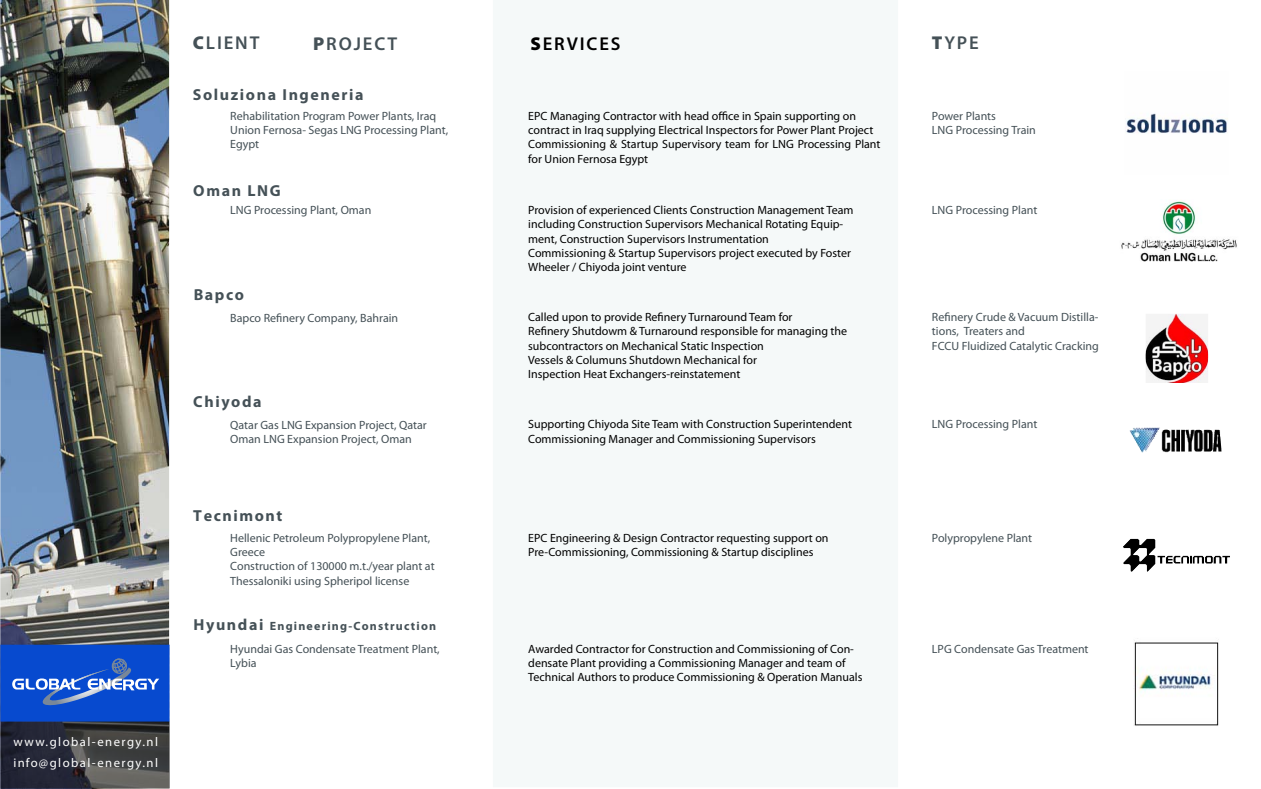
<style>
.page{position:relative;width:1261px;height:789px;background:#fff}
.page>*{position:absolute;margin:0;border:0;box-sizing:border-box;transform-origin:0 0}
.t1{font:600 18.6px "Myriad Pro";letter-spacing:.1em;color:#455157}
.t2{font:600 18.6px "Myriad Pro";letter-spacing:.1em;color:#000}
.t3{font:700 15.98px "Myriad Pro";letter-spacing:.1em;color:#455157}
.t4{font:12.67px/21.5px "Myriad Pro";letter-spacing:.115em;color:#fff}
.t5{font:12px/14.4px "Myriad Pro";color:#000}
.t6{font:12px/14.4px "Myriad Pro";color:#445056}
.s1{font-weight:900}
.s2{font-weight:700;font-size:15.98px;color:#455157}
.s3{font-weight:700;color:#455157}
</style>
<div class="page">
<img style="left:0;top:0;width:169px;height:789px">
<div style="left:492px;top:0;width:406px;height:788px;background:#f5f9f9"></div>
<img style="left:1126px;top:113px;width:101px;height:21px">
<img style="left:1121px;top:201px;width:116px;height:61px">
<img style="left:1145px;top:314px;width:62px;height:69px">
<img style="left:1123px;top:538px;width:107px;height:34px">
<img style="left:1134px;top:640px;width:84px;height:86px">
<img style="left:1129px;top:427px;width:93px;height:26px">
<svg style="left:0;top:721px;width:170px;height:67px;background:#38393f"></svg>
<div style="left:0;top:645px;width:169px;height:77px;background:#074acf"></div>
<svg style="left:12px;top:658px;width:147px;height:48px"></svg>
<p class="t4" style="left:13px;top:731px;width:146px">www.global-energy.nl info@global-energy.nl</p>
<h1 class="t1" style="left:193px;top:32px;width:68px"><span class="s1">C</span>LIENT</h1>
<h1 class="t1" style="left:313px;top:33px;width:86px"><span class="s1">P</span>ROJECT</h1>
<h1 class="t1" style="left:931px;top:33px;width:48px"><span class="s1">T</span>YPE</h1>
<h1 class="t2" style="left:530px;top:33px;width:92px"><span class="s1">S</span>ERVICES</h1>
<h2 class="t3" style="left:193px;top:86px;width:172px">Soluziona Ingeneria</h2>
<p class="t5" style="left:528px;top:109px;width:354px">EPC Managing Contractor with head office in Spain supporting on contract in Iraq supplying Electrical Inspectors for Power Plant Project Commissioning &amp; Startup Supervisory team for LNG Processing Plant for Union Fernosa Egypt</p>
<p class="t6" style="left:230px;top:109px;width:219px">Rehabilitation Program Power Plants, Iraq<br>Union Fernosa- Segas LNG Processing Plant,<br>Egypt</p>
<p class="t6" style="left:931px;top:109px;width:105px">Power Plants<br>LNG Processing Train</p>
<h2 class="t3" style="left:193px;top:182px;width:89px">Oman LNG</h2>
<p class="t6" style="left:230px;top:203px;width:142px">LNG Processing Plant, Oman</p>
<p class="t5" style="left:528px;top:203px;width:327px">Provision of experienced Clients Construction Management Team including Construction Supervisors Mechanical Rotating Equip&shy;ment, Construction Supervisors Instrumentation<br>Commissioning &amp; Startup Supervisors project executed by Foster Wheeler / Chiyoda joint venture</p>
<p class="t6" style="left:931px;top:203px;width:107px">LNG Processing Plant</p>
<h2 class="t3" style="left:194px;top:286px;width:52px">Bapco</h2>
<p class="t6" style="left:230px;top:311px;width:169px">Bapco Refinery Company, Bahrain</p>
<p class="t6" style="left:931px;top:310px;width:168px">Refinery Crude &amp; Vacuum Distilla&shy;tions, Treaters and<br>FCCU Fluidized Catalytic Cracking</p>
<p class="t5" style="left:528px;top:310px;width:320px">Called upon to provide Refinery Turnaround Team for<br>Refinery Shutdowm &amp; Turnaround responsible for managing the subcontractors on Mechanical Static Inspection<br>Vessels &amp; Columuns Shutdown Mechanical for<br>Inspection Heat Exchangers-reinstatement</p>
<p class="t5" style="left:528px;top:417px;width:325px">Supporting Chiyoda Site Team with Construction Superintendent<br>Commissioning Manager and Commissioning Supervisors</p>
<h2 class="t3" style="left:193px;top:393px;width:70px">Chiyoda</h2>
<p class="t6" style="left:230px;top:418px;width:198px">Qatar Gas LNG Expansion Project, Qatar<br>Oman LNG Expansion Project, Oman</p>
<p class="t6" style="left:931px;top:417px;width:107px">LNG Processing Plant</p>
<h2 class="t3" style="left:193px;top:506px;width:91px">Tecnimont</h2>
<p class="t6" style="left:230px;top:531px;width:206px">Hellenic Petroleum Polypropylene Plant,<br>Greece<br>Construction of 130000 m.t./year plant at<br>Thessaloniki using Spheripol license</p>
<p class="t6" style="left:931px;top:531px;width:102px">Polypropylene Plant</p>
<p class="t6" style="left:193px;top:615px;width:248px;line-height:22.6px;text-align:right"><span class="s2">Hyundai</span> <span class="s3">Engineering-Construction<br></span>Hyundai Gas Condensate Treatment Plant,</p>
<p class="t6" style="left:230px;top:656px;width:28px">Lybia</p>
<p class="t5" style="left:528px;top:531px;width:302px">EPC Engineering &amp; Design Contractor requesting support on<br>Pre-Commissioning, Commissioning &amp; Startup disciplines</p>
<p class="t5" style="left:528px;top:642px;width:335px">Awarded Contractor for Construction and Commissioning of Con&shy;densate Plant providing a Commissioning Manager and team of<br>Technical Authors to produce Commissioning &amp; Operation Manuals</p>
<p class="t6" style="left:931px;top:642px;width:158px">LPG Condensate Gas Treatment</p>
</div>
